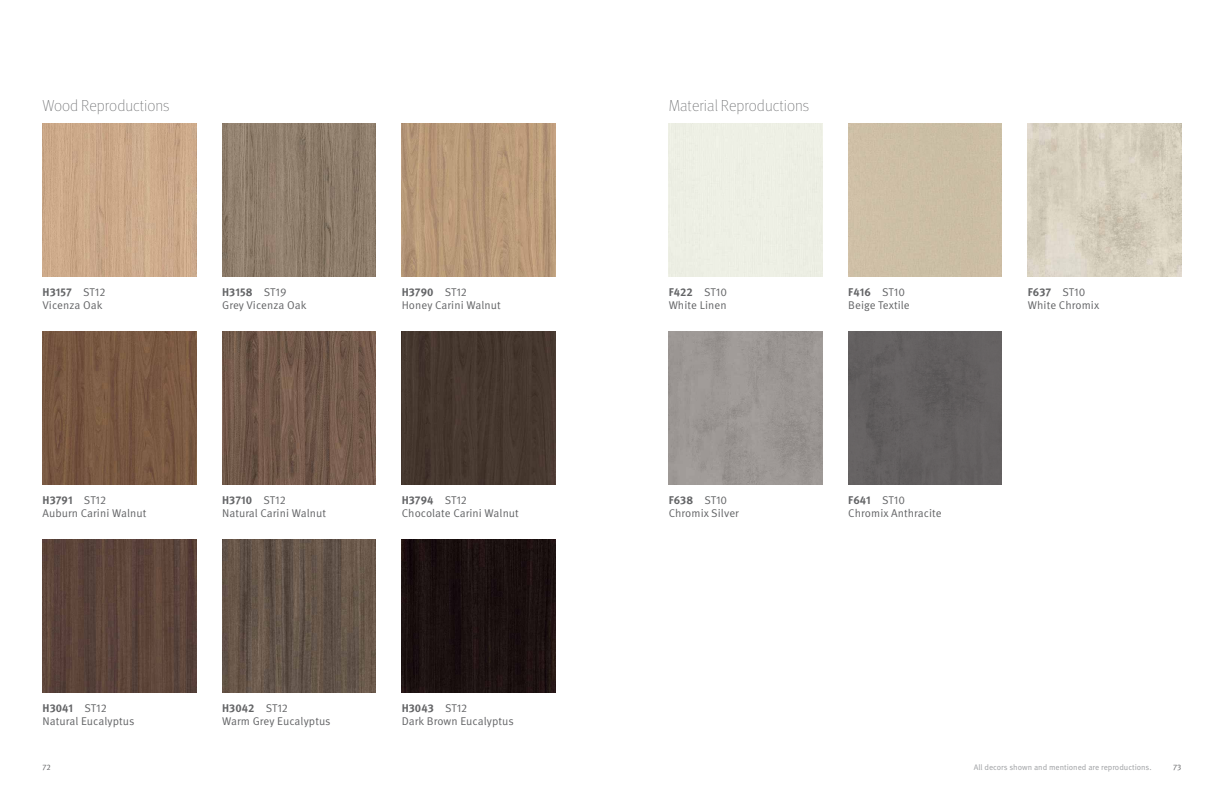
<style>
.page{position:relative;width:1224px;height:792px;background:#fff}
.page>*{position:absolute;margin:0;border:0;box-sizing:border-box;transform-origin:0 0}
.t1{font:100 16px "Meta Pro";color:#636466}
.t2{font:11.2px/12.4px "Meta Pro";letter-spacing:.005em;color:#636466}
.t3{font:8px "Meta Pro";color:#9d9fa2}
.t4{font:8px "Meta Pro";color:#636466}
.s1{font-weight:700}
</style>
<div class="page">
<img style="left:43px;top:123px;width:153px;height:154px">
<img style="left:43px;top:331px;width:153px;height:154px">
<img style="left:43px;top:539px;width:153px;height:154px">
<img style="left:222px;top:123px;width:154px;height:154px">
<img style="left:222px;top:331px;width:154px;height:154px">
<img style="left:222px;top:539px;width:154px;height:154px">
<img style="left:402px;top:123px;width:153px;height:154px">
<div style="left:402px;top:331px;width:153px;height:154px;background:#46382f"></div>
<img style="left:402px;top:539px;width:153px;height:154px">
<div style="left:669px;top:331px;width:153px;height:154px;background:#9c9794"></div>
<div style="left:848px;top:331px;width:154px;height:154px;background:#636060"></div>
<img style="left:1028px;top:123px;width:153px;height:154px">
<h1 class="t1" style="left:43px;top:94px;width:129px">Wood Reproductions</h1>
<h1 class="t1" style="left:669px;top:94px;width:142px">Material Reproductions</h1>
<p class="t2" style="left:43px;top:286px;width:64px"><span class="s1">H3157</span> ST12<br>Vicenza Oak</p>
<p class="t2" style="left:222px;top:286px;width:86px"><span class="s1">H3158</span> ST19<br>Grey Vicenza Oak</p>
<p class="t2" style="left:402px;top:286px;width:100px"><span class="s1">H3790</span> ST12<br>Honey Carini Walnut</p>
<p class="t2" style="left:669px;top:286px;width:60px"><span class="s1">F422</span> ST10<br>White Linen</p>
<p class="t2" style="left:848px;top:286px;width:63px"><span class="s1">F416</span> ST10<br>Beige Textile</p>
<p class="t2" style="left:1028px;top:286px;width:73px"><span class="s1">F637</span> ST10<br>White Chromix</p>
<p class="t2" style="left:43px;top:494px;width:105px"><span class="s1">H3791</span> ST12<br>Auburn Carini Walnut</p>
<p class="t2" style="left:222px;top:494px;width:105px"><span class="s1">H3710</span> ST12<br>Natural Carini Walnut</p>
<p class="t2" style="left:402px;top:494px;width:119px"><span class="s1">H3794</span> ST12<br>Chocolate Carini Walnut</p>
<p class="t2" style="left:669px;top:494px;width:72px"><span class="s1">F638</span> ST10<br>Chromix Silver</p>
<p class="t2" style="left:848px;top:494px;width:95px"><span class="s1">F641</span> ST10<br>Chromix Anthracite</p>
<p class="t2" style="left:43px;top:702px;width:93px"><span class="s1">H3041</span> ST12<br>Natural Eucalyptus</p>
<p class="t2" style="left:222px;top:702px;width:110px"><span class="s1">H3042</span> ST12<br>Warm Grey Eucalyptus</p>
<p class="t2" style="left:402px;top:702px;width:114px"><span class="s1">H3043</span> ST12<br>Dark Brown Eucalyptus</p>
<p class="t4" style="left:43px;top:762px;width:10px">72</p>
<p class="t3" style="left:974px;top:762px;width:179px">All decors shown and mentioned are reproductions.</p>
<p class="t4" style="left:1173px;top:762px;width:10px">73</p>
</div>
